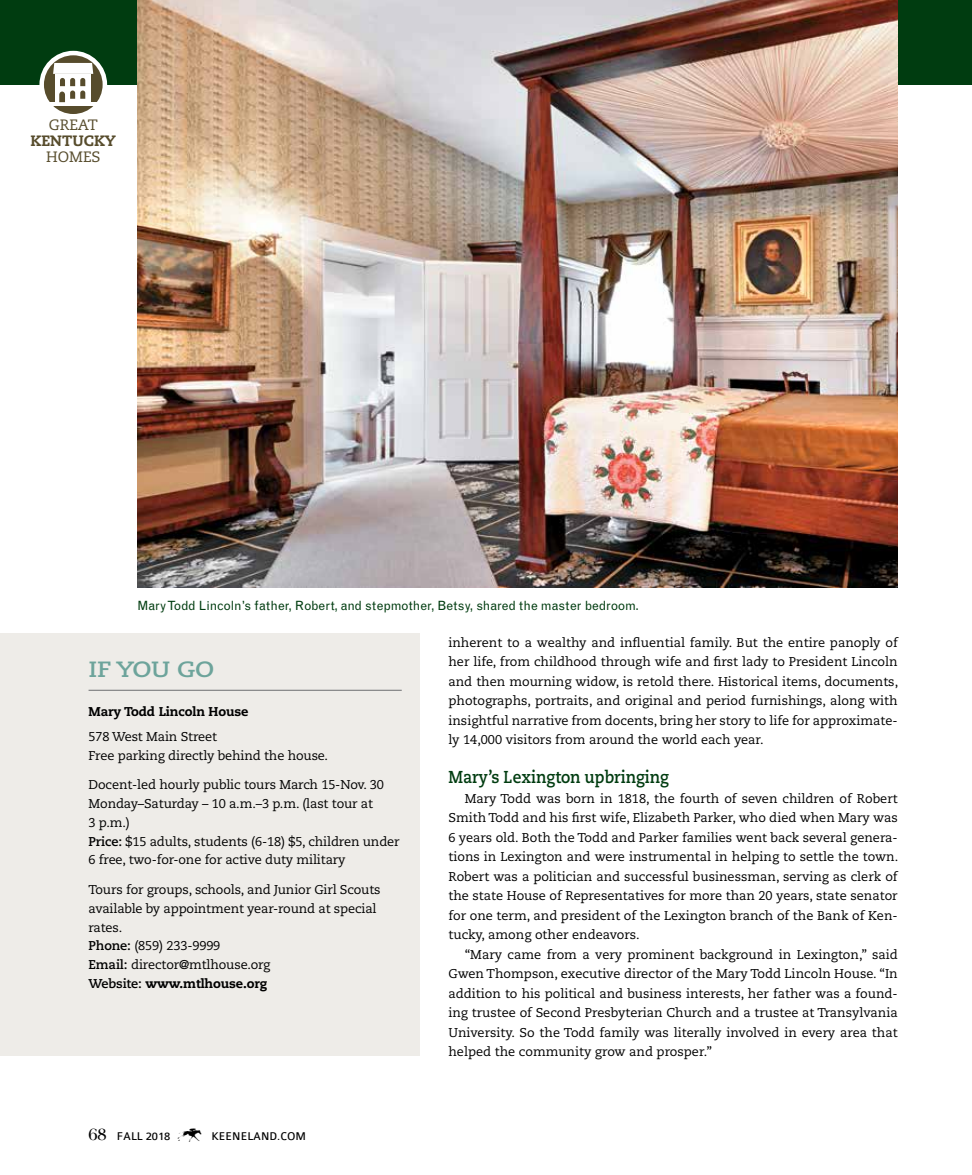
<style>
.page{position:relative;width:972px;height:1175px;background:#fff}
.page>*{position:absolute;margin:0;border:0;box-sizing:border-box;transform-origin:0 0}
.t1{font:27px "Keen DB";color:#000}
.t2{font:700 22.05px "Caecilia LT Std";letter-spacing:-.01em;color:#6da49b;scale:1.14 1}
.t3{font:700 17.25px "Caecilia LT Std";color:#003c10;scale:.9 1}
.t4{font:15px "Caecilia LT Std";color:#574c2c}
.t5{font:800 15px "Caecilia LT Std";color:#574c2c}
.t6{font:12.75px/19.5px "Caecilia LT Std";letter-spacing:-.01em;color:#000}
.t7{font:12.75px "Grotesque MT Std";letter-spacing:-.005em;color:#003c10}
.t8{font:800 12.75px "Caecilia LT Std";letter-spacing:-.01em;color:#000}
.t9{font:12px "Colaborate";color:#000}
.s1{font-weight:700}
.s2{font-weight:800}
.s3{font-family:"Americana Std";font-weight:700;font-size:18.15px}
</style>
<div class="page">
<div style="left:0;top:633px;width:419px;height:423px;background:#eeece8"></div>
<hr style="left:89px;top:690px;width:313px;height:1px;background:#6d6e71">
<div style="left:0;top:0;width:972px;height:85px;background:#003c10"></div>
<svg style="left:42px;top:53px;width:63px;height:63px"></svg>
<div style="left:39px;top:51px;width:68px;height:67px;border:4px solid #fff;border-radius:50%"></div>
<hr style="left:48px;top:103px;width:50px;height:3px;background:#fff">
<svg style="left:56px;top:102px;width:35px;height:1px"></svg>
<svg style="left:53px;top:63px;width:40px;height:39px"></svg>
<img style="left:137px;top:0;width:761px;height:587px">
<p class="t4" style="left:49px;top:116px;width:50px">GREAT</p>
<p class="t5" style="left:31px;top:132px;width:87px">KENTUCKY</p>
<p class="t4" style="left:46px;top:148px;width:56px">HOMES</p>
<p class="t7" style="left:137px;top:598px;width:503px">Mary Todd Lincoln’s father, Robert, and stepmother, Betsy, shared the master bedroom.</p>
<p class="t6" style="left:448px;top:633px;width:451px;text-align:justify">inherent to a wealthy and influential family. But the entire panoply of her life, from childhood through wife and first lady to President Lincoln and then mourning widow, is retold there. Historical items, documents, photographs, portraits, and original and period furnishings, along with insightful narrative from docents, bring her story to life for approximate&shy;ly 14,000 visitors from around the world each year.</p>
<h3 class="t3" style="left:448px;top:767px;width:247px">Mary’s Lexington upbringing</h3>
<p class="t6" style="left:448px;top:789px;width:451px;text-align:justify;text-indent:16px">Mary Todd was born in 1818, the fourth of seven children of Robert Smith Todd and his first wife, Elizabeth Parker, who died when Mary was 6 years old. Both the Todd and Parker families went back several genera&shy;tions in Lexington and were instrumental in helping to settle the town.<br>Robert was a politician and successful businessman, serving as clerk of the state House of Representatives for more than 20 years, state senator for one term, and president of the Lexington branch of the Bank of Ken&shy;tucky, among other endeavors.</p>
<p class="t6" style="left:448px;top:945px;width:451px;text-align:justify;text-indent:16px">“Mary came from a very prominent background in Lexington,” said Gwen Thompson, executive director of the Mary Todd Lincoln House. “In addition to his political and business interests, her father was a found&shy;ing trustee of Second Presbyterian Church and a trustee at Transylvania University. So the Todd family was literally involved in every area that helped the community grow and prosper.”</p>
<h2 class="t2" style="left:89px;top:656px;width:112px">IF YOU GO</h2>
<p class="t8" style="left:89px;top:703px;width:161px">Mary Todd Lincoln House</p>
<p class="t6" style="left:89px;top:727px;width:241px;line-height:18.8px">578 West Main Street<br>Free parking directly behind the house.</p>
<p class="t6" style="left:89px;top:776px;width:313px;line-height:18.8px">Docent-led hourly public tours March 15-Nov. 30<br>Monday–Saturday – 10 a.m.–3 p.m. (last tour at<br>3 p.m.)<br><span class="s1">Price:</span> $15 adults, students (6-18) $5, children under 6 free, two-for-one for active duty military</p>
<p class="t6" style="left:89px;top:880px;width:294px;line-height:18.8px">Tours for groups, schools, and Junior Girl Scouts available by appointment year-round at special rates.<br><span class="s1">Phone:</span> (859) 233-9999<br><span class="s1">Email:</span> director@mtlhouse.org<br><span class="s1">Website:</span> <span class="s2">www.mtlhouse.org</span></p>
<p class="t9" style="left:89px;top:1130px;width:83px"><span class="s3">68</span> FALL 2018</p>
<h1 class="t1" style="left:177px;top:1121px;width:28px">K</h1>
<p class="t9" style="left:211px;top:1130px;width:96px">KEENELAND.COM</p>
</div>
